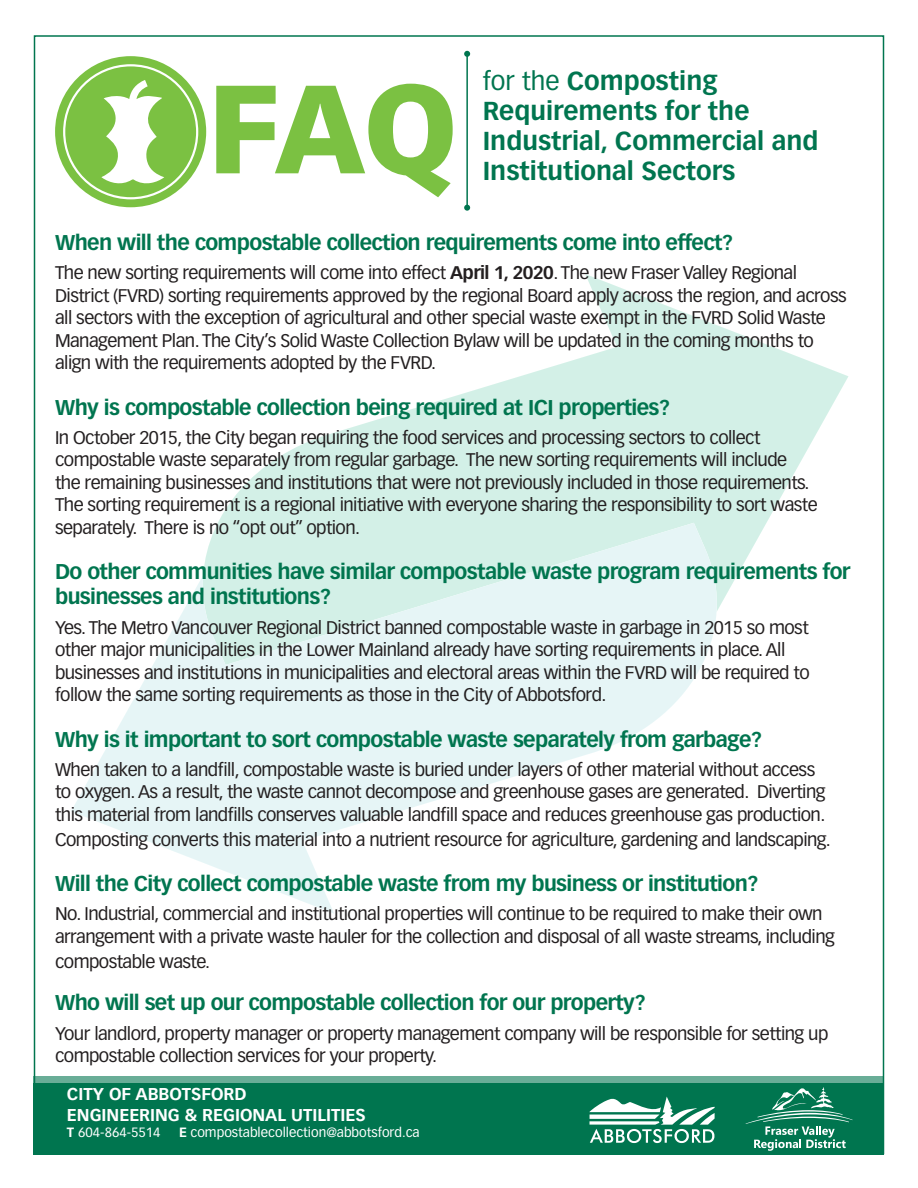
<style>
.page{position:relative;width:918px;height:1188px;background:#fff}
.page>*{position:absolute;margin:0;border:0;box-sizing:border-box;transform-origin:0 0}
.t1{font:900 123px "Vectora LT Std";color:#7bc142}
.t2{font:700 25.5px/30px "Vectora LT Std";color:#00754f}
.t3{font:700 21px/25.2px "Vectora LT Std";letter-spacing:-.03em;color:#00754f}
.t4{font:18px/22.5px "Vectora LT Std";letter-spacing:-.03em;color:#231f20}
.t5{font:700 16.8px/20.2px "Vectora LT Std";color:#fff}
.t6{font:13.2px "Vectora LT Std";color:#fff}
.s1{font-weight:400}
.s2{font-weight:700}
</style>
<div class="page">
<svg style="left:218px;top:274px;width:631px;height:294px;fill:#d3f0e7"></svg>
<svg style="left:71px;top:523px;width:670px;height:391px;fill:#e6f5f6"></svg>
<div style="left:34px;top:1076px;width:850px;height:78px;background:#69ad97"></div>
<div style="left:34px;top:1083px;width:850px;height:71px;background:#00754f"></div>
<div style="left:55px;top:56px;width:151px;height:151px;background:#7bc142;border-radius:50%"></div>
<svg style="left:102px;top:80px;width:62px;height:104px"></svg>
<hr style="left:466px;top:54px;width:2px;height:154px;background:#00754f">
<svg style="left:464px;top:51px;width:6px;height:6px"></svg>
<svg style="left:464px;top:205px;width:6px;height:6px"></svg>
<svg style="left:589px;top:1097px;width:126px;height:46px"></svg>
<svg style="left:746px;top:1087px;width:107px;height:64px"></svg>
<h1 class="t1" style="left:208px;top:53px;width:250px">FAQ</h1>
<h2 class="t2" style="left:483px;top:66px;width:337px"><span class="s1">for the</span> Composting<br>Requirements for the<br>Industrial, Commercial and<br>Institutional Sectors</h2>
<p class="t3" style="left:55px;top:230px;width:680px">When will the compostable collection requirements come into effect?</p>
<p class="t4" style="left:55px;top:262px;width:793px">The new sorting requirements will come into effect <span class="s2">April 1, 2020</span>. The new Fraser Valley Regional District (FVRD) sorting requirements approved by the regional Board apply across the region, and across all sectors with the exception of agricultural and other special waste exempt in the FVRD Solid Waste Management Plan. The City’s Solid Waste Collection Bylaw will be updated in the coming months to align with the requirements adopted by the FVRD.</p>
<p class="t3" style="left:55px;top:395px;width:617px">Why is compostable collection being required at ICI properties?</p>
<p class="t4" style="left:55px;top:426px;width:764px">In October 2015, the City began requiring the food services and processing sectors to collect compostable waste separately from regular garbage. The new sorting requirements will include<br>the remaining businesses and institutions that were not previously included in those requirements.<br>The sorting requirement is a regional initiative with everyone sharing the responsibility to sort waste separately. There is no “opt out” option.</p>
<p class="t3" style="left:55px;top:559px;width:797px">Do other communities have similar compostable waste program requirements for businesses and institutions?</p>
<p class="t4" style="left:55px;top:616px;width:756px">Yes. The Metro Vancouver Regional District banned compostable waste in garbage in 2015 so most other major municipalities in the Lower Mainland already have sorting requirements in place. All businesses and institutions in municipalities and electoral areas within the FVRD will be required to follow the same sorting requirements as those in the City of Abbotsford.</p>
<p class="t3" style="left:55px;top:727px;width:709px">Why is it important to sort compostable waste separately from garbage?</p>
<p class="t4" style="left:55px;top:758px;width:772px">When taken to a landfill, compostable waste is buried under layers of other material without access to oxygen. As a result, the waste cannot decompose and greenhouse gases are generated. Diverting this material from landfills conserves valuable landfill space and reduces greenhouse gas production.</p>
<p class="t4" style="left:55px;top:828px;width:777px">Composting converts this material into a nutrient resource for agriculture, gardening and landscaping.</p>
<p class="t3" style="left:55px;top:871px;width:705px">Will the City collect compostable waste from my business or institution?</p>
<p class="t4" style="left:55px;top:903px;width:781px">No. Industrial, commercial and institutional properties will continue to be required to make their own arrangement with a private waste hauler for the collection and disposal of all waste streams, including</p>
<p class="t4" style="left:55px;top:950px;width:157px">compostable waste.</p>
<p class="t3" style="left:55px;top:990px;width:592px">Who will set up our compostable collection for our property?</p>
<p class="t4" style="left:55px;top:1022px;width:775px">Your landlord, property manager or property management company will be responsible for setting up compostable collection services for your property.</p>
<p class="t5" style="left:67px;top:1084px;width:300px">CITY OF ABBOTSFORD<br>ENGINEERING &amp; REGIONAL UTILITIES</p>
<p class="t6" style="left:67px;top:1124px;width:95px"><span class="s2">T</span> 604-864-5514</p>
<p class="t6" style="left:179px;top:1124px;width:242px"><span class="s2">E</span> compostablecollection@abbotsford.ca</p>
</div>
